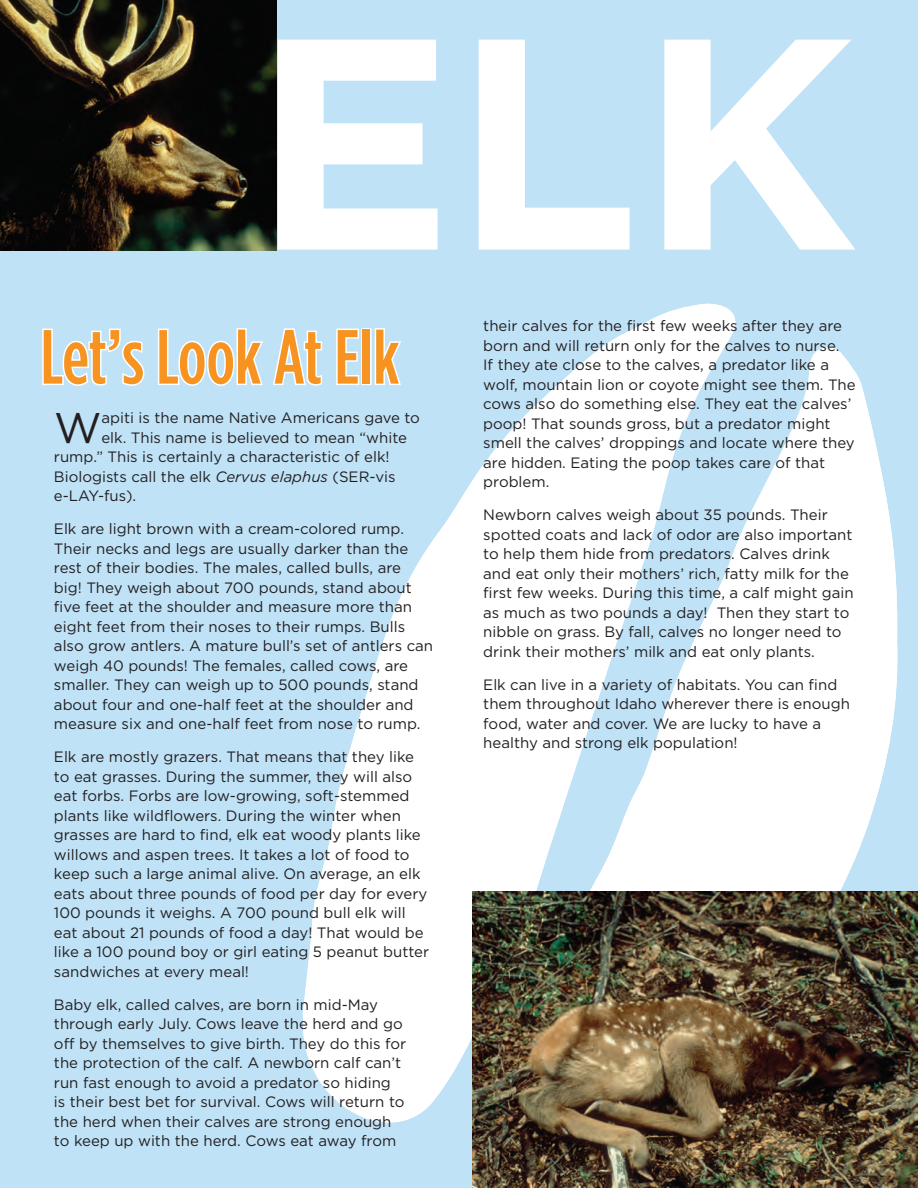
<style>
.page{position:relative;width:918px;height:1188px;background:#bfe2f7}
.page>*{position:absolute;margin:0;border:0;box-sizing:border-box;transform-origin:0 0}
.Head{font:700 300px "Gotham";color:#fff}
.t1{font:500 76.5px "Gotham Condensed";color:#f79320}
.Drop_Cap_body{font:42.9px "Gotham";color:#231f20}
.WE_Body_Text{font:15px/19.5px "Gotham";color:#231f20}
.Drop_Cap_body-2{font:15px "Gotham";color:#231f20}
.s1{font-style:italic}
</style>
<div class="page">
<svg style="left:302px;top:303px;width:434px;height:825px;fill:#fff"></svg>
<svg style="left:518px;top:345px;width:380px;height:546px;fill:#fff"></svg>
<img style="left:473px;top:891px;width:445px;height:297px">
<svg style="left:42px;top:328px;width:103px;height:58px"></svg>
<svg style="left:158px;top:328px;width:105px;height:58px"></svg>
<svg style="left:273px;top:327px;width:51px;height:60px"></svg>
<svg style="left:335px;top:327px;width:26px;height:60px"></svg>
<div style="left:361px;top:328px;width:11px;height:57px;border:3px solid #fff"></div>
<svg style="left:373px;top:327px;width:31px;height:60px"></svg>
<img style="left:0;top:0;width:276px;height:251px">
<p class="Head" style="left:252px;top:-30px;width:607px">ELK</p>
<p class="t1" style="left:40px;top:315px;width:361px">Let’s Look At Elk</p>
<p class="Drop_Cap_body" style="left:54px;top:404px;width:49px">W</p>
<p class="Drop_Cap_body-2" style="left:101px;top:410px;width:320px">apiti is the name Native Americans gave to</p>
<p class="Drop_Cap_body-2" style="left:101px;top:429px;width:307px">elk. This name is believed to mean “white</p>
<p class="Drop_Cap_body-2" style="left:54px;top:449px;width:337px">rump.” This is certainly a characteristic of elk!</p>
<p class="Drop_Cap_body-2" style="left:54px;top:468px;width:343px">Biologists call the elk <span class="s1">Cervus elaphus</span> (SER-vis</p>
<p class="Drop_Cap_body-2" style="left:54px;top:488px;width:84px">e-LAY-fus).</p>
<p class="WE_Body_Text" style="left:54px;top:519px;width:381px">Elk are light brown with a cream-colored rump.<br>Their necks and legs are usually darker than the rest of their bodies. The males, called bulls, are<br>big! They weigh about 700 pounds, stand about five feet at the shoulder and measure more than eight feet from their noses to their rumps. Bulls also grow antlers. A mature bull’s set of antlers can weigh 40 pounds! The females, called cows, are smaller. They can weigh up to 500 pounds, stand about four and one-half feet at the shoulder and measure six and one-half feet from nose to rump.</p>
<p class="WE_Body_Text" style="left:54px;top:747px;width:377px">Elk are mostly grazers. That means that they like to eat grasses. During the summer, they will also eat forbs. Forbs are low-growing, soft-stemmed plants like wildflowers. During the winter when grasses are hard to find, elk eat woody plants like willows and aspen trees. It takes a lot of food to keep such a large animal alive. On average, an elk eats about three pounds of food per day for every 100 pounds it weighs. A 700 pound bull elk will eat about 21 pounds of food a day! That would be like a 100 pound boy or girl eating 5 peanut butter sandwiches at every meal!</p>
<p class="WE_Body_Text" style="left:54px;top:995px;width:354px">Baby elk, called calves, are born in mid-May through early July. Cows leave the herd and go off by themselves to give birth. They do this for the protection of the calf. A newborn calf can’t run fast enough to avoid a predator so hiding<br>is their best bet for survival. Cows will return to the herd when their calves are strong enough to keep up with the herd. Cows eat away from</p>
<p class="WE_Body_Text" style="left:483px;top:316px;width:374px">their calves for the first few weeks after they are born and will return only for the calves to nurse.<br>If they ate close to the calves, a predator like a wolf, mountain lion or coyote might see them. The cows also do something else. They eat the calves’ poop! That sounds gross, but a predator might smell the calves’ droppings and locate where they are hidden. Eating the poop takes care of that problem.</p>
<p class="WE_Body_Text" style="left:483px;top:505px;width:372px">Newborn calves weigh about 35 pounds. Their spotted coats and lack of odor are also important to help them hide from predators. Calves drink and eat only their mothers’ rich, fatty milk for the first few weeks. During this time, a calf might gain as much as two pounds a day! Then they start to nibble on grass. By fall, calves no longer need to drink their mothers’ milk and eat only plants.</p>
<p class="WE_Body_Text" style="left:483px;top:675px;width:368px">Elk can live in a variety of habitats. You can find them throughout Idaho wherever there is enough food, water and cover. We are lucky to have a healthy and strong elk population!</p>
</div>
